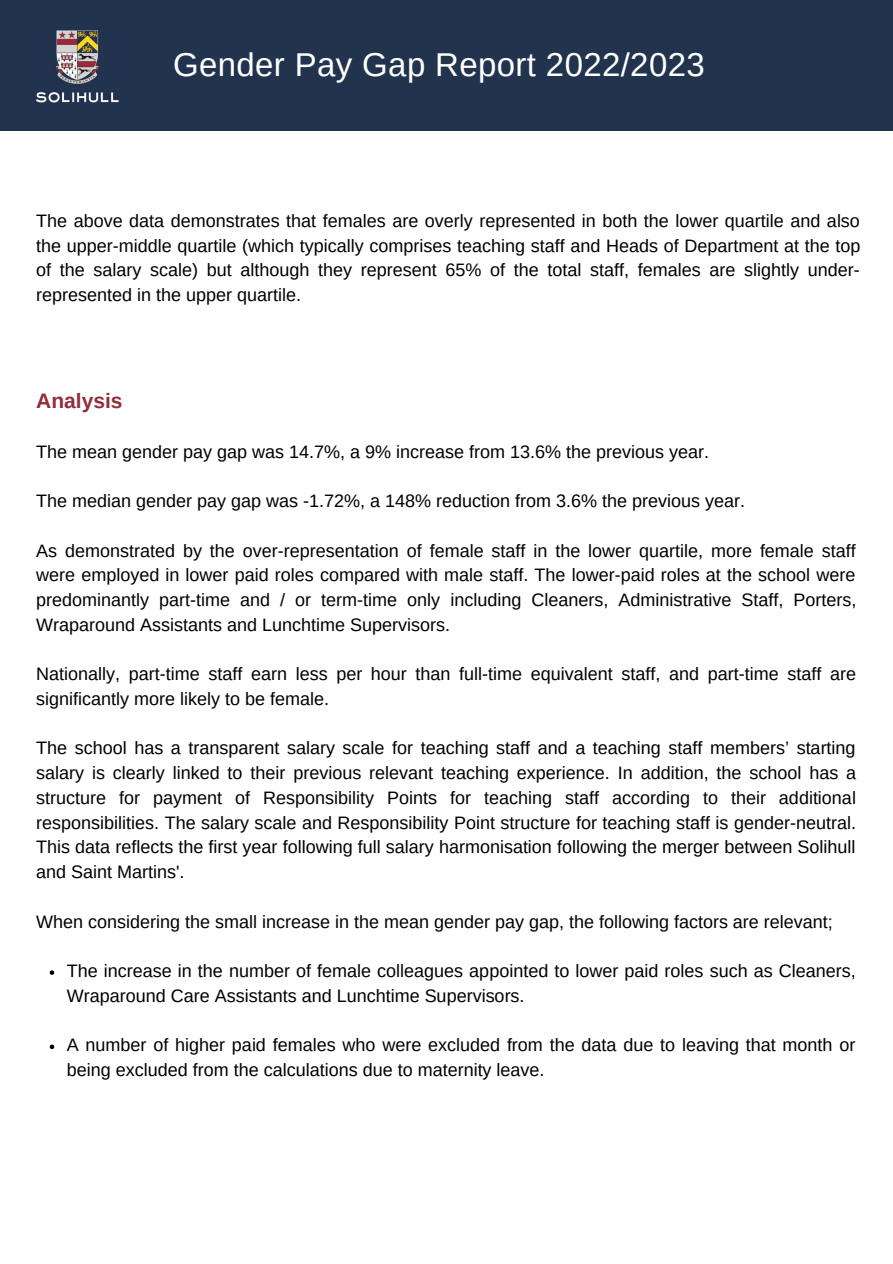
<style>
.page{position:relative;width:893px;height:1264px;background:#fff}
.page>*{position:absolute;margin:0;border:0;box-sizing:border-box;transform-origin:0 0}
.t1{font:33px "Arimo";letter-spacing:.01em;color:#fff}
.t2{font:700 21px "Arimo";color:#922d3b}
.t3{font:18px/24.8px "Arimo";color:#000}
</style>
<div class="page">
<div style="left:0;top:0;width:892px;height:130px;background:#22334e"></div>
<img style="left:36px;top:30px;width:83px;height:73px">
<svg style="left:50px;top:970px;width:4px;height:4px"></svg>
<svg style="left:50px;top:1044px;width:4px;height:5px"></svg>
<h1 class="t1" style="left:173px;top:46px;width:533px">Gender Pay Gap Report 2022/2023</h1>
<p class="t3" style="left:36px;top:208px;width:825px;text-align:justify">The above data demonstrates that females are overly represented in both the lower quartile and also the upper-middle quartile (which typically comprises teaching staff and Heads of Department at the top of the salary scale) but although they represent 65% of the total staff, females are slightly under&shy;represented in the upper quartile.</p>
<p class="t2" style="left:36px;top:389px;width:88px">Analysis</p>
<p class="t3" style="left:36px;top:439px;width:674px">The mean gender pay gap was 14.7%, a 9% increase from 13.6% the previous year.</p>
<p class="t3" style="left:36px;top:488px;width:710px">The median gender pay gap was -1.72%, a 148% reduction from 3.6% the previous year.</p>
<p class="t3" style="left:36px;top:538px;width:821px;text-align:justify">As demonstrated by the over-representation of female staff in the lower quartile, more female staff were employed in lower paid roles compared with male staff. The lower-paid roles at the school were predominantly part-time and / or term-time only including Cleaners, Administrative Staff, Porters, Wraparound Assistants and Lunchtime Supervisors.</p>
<p class="t3" style="left:36px;top:661px;width:821px">Nationally, part-time staff earn less per hour than full-time equivalent staff, and part-time staff are significantly more likely to be female.</p>
<p class="t3" style="left:36px;top:735px;width:821px;text-align:justify">The school has a transparent salary scale for teaching staff and a teaching staff members’ starting salary is clearly linked to their previous relevant teaching experience. In addition, the school has a structure for payment of Responsibility Points for teaching staff according to their additional responsibilities. The salary scale and Responsibility Point structure for teaching staff is gender-neutral.<br>This data reflects the first year following full salary harmonisation following the merger between Solihull and Saint Martins'.</p>
<p class="t3" style="left:36px;top:909px;width:798px">When considering the small increase in the mean gender pay gap, the following factors are relevant;</p>
<p class="t3" style="left:67px;top:958px;width:790px">The increase in the number of female colleagues appointed to lower paid roles such as Cleaners,<br>Wraparound Care Assistants and Lunchtime Supervisors.</p>
<p class="t3" style="left:67px;top:1032px;width:790px">A number of higher paid females who were excluded from the data due to leaving that month or being excluded from the calculations due to maternity leave.</p>
</div>
